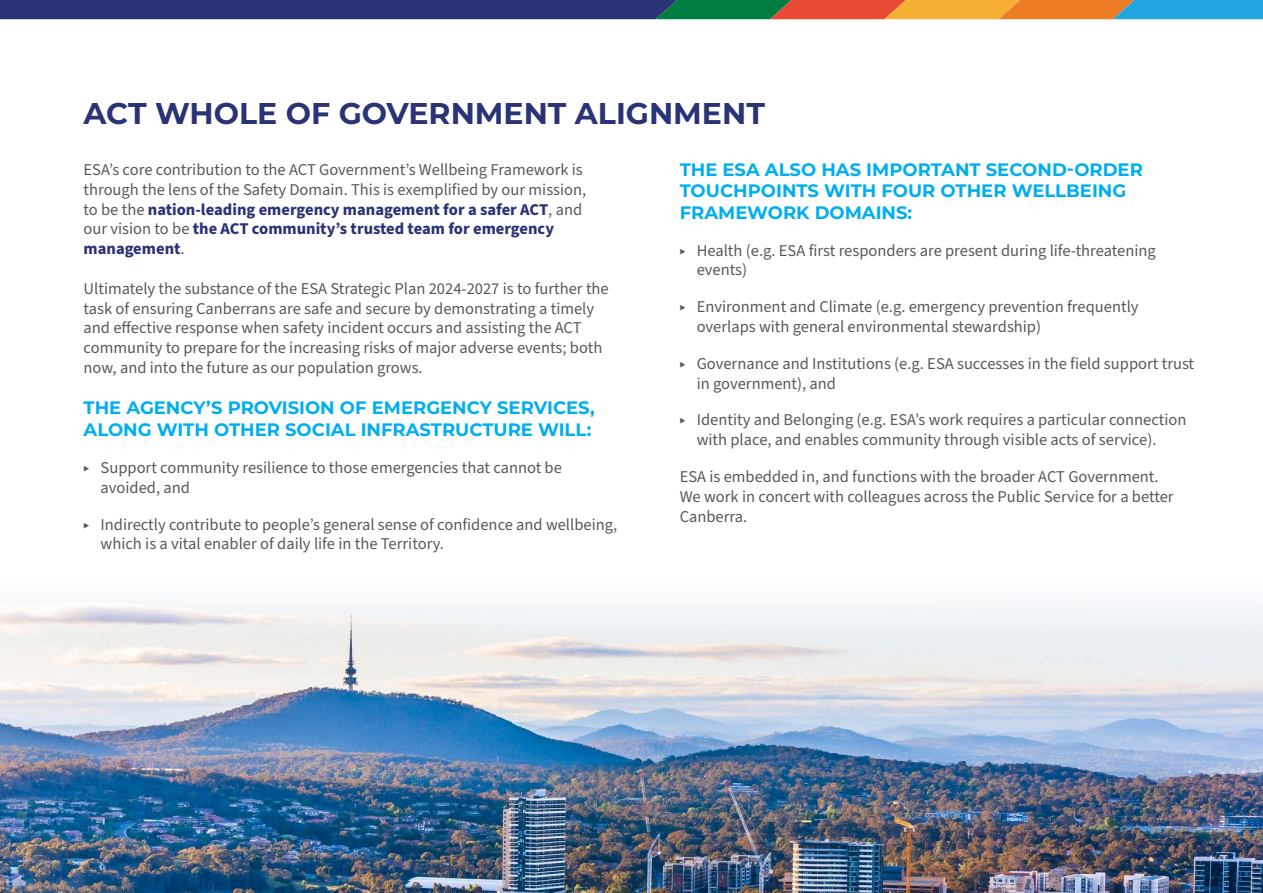
<style>
.page{position:relative;width:1263px;height:893px;background:#fff}
.page>*{position:absolute;margin:0;border:0;box-sizing:border-box;transform-origin:0 0}
.Section_Heading{font:700 30px "Montserrat";color:#293375}
.Subheading{font:700 18px/21.6px "Montserrat";color:#00aeef}
.t1{font:16.5px/19.8px "Source Sans Pro";color:#58595b}
.s1{font-weight:700;color:#293375}
.s2{font-weight:700}
</style>
<div class="page">
<svg style="left:0;top:0;width:1263px;height:19px;background:#595a68"></svg>
<img style="left:0;top:636px;width:1263px;height:257px">
<svg style="left:0;top:594px;width:1263px;height:42px;fill:#f1f4f6"></svg>
<p class="Section_Heading" style="left:84px;top:92px;width:683px">ACT WHOLE OF GOVERNMENT ALIGNMENT</p>
<p class="t1" style="left:84px;top:160px;width:504px">ESA’s core contribution to the ACT Government’s Wellbeing Framework is through the lens of the Safety Domain. This is exemplified by our mission, to be the <span class="s1">nation-leading emergency management for a safer ACT</span>, and our vision to be <span class="s1">the ACT community’s trusted team for emergency management</span>.</p>
<p class="t1" style="left:84px;top:279px;width:527px">Ultimately the substance of the ESA Strategic Plan 2024-2027 is to further the task of ensuring Canberrans are safe and secure by demonstrating a timely and effective response when safety incident occurs and assisting the ACT community to prepare for the increasing risks of major adverse events; both now, and into the future as our population grows.</p>
<p class="Subheading" style="left:84px;top:396px;width:513px">THE AGENCY’S PROVISION OF EMERGENCY SERVICES,<br>ALONG WITH OTHER SOCIAL INFRASTRUCTURE WILL:</p>
<p class="t1" style="left:101px;top:458px;width:463px;text-indent:-17px"><span class="s2">▸</span> Support community resilience to those emergencies that cannot be avoided, and</p>
<p class="t1" style="left:101px;top:515px;width:518px;text-indent:-17px"><span class="s2">▸</span> Indirectly contribute to people’s general sense of confidence and wellbeing, which is a vital enabler of daily life in the Territory.</p>
<p class="Subheading" style="left:680px;top:157px;width:465px">THE ESA ALSO HAS IMPORTANT SECOND-ORDER<br>TOUCHPOINTS WITH FOUR OTHER WELLBEING<br>FRAMEWORK DOMAINS:</p>
<p class="t1" style="left:697px;top:241px;width:461px;text-indent:-17px"><span class="s2">▸</span> Health (e.g. ESA first responders are present during life-threatening events)</p>
<p class="t1" style="left:697px;top:297px;width:443px;text-indent:-17px"><span class="s2">▸</span> Environment and Climate (e.g. emergency prevention frequently overlaps with general environmental stewardship)</p>
<p class="t1" style="left:697px;top:354px;width:499px;text-indent:-17px"><span class="s2">▸</span> Governance and Institutions (e.g. ESA successes in the field support trust in government), and</p>
<p class="t1" style="left:697px;top:411px;width:491px;text-indent:-17px"><span class="s2">▸</span> Identity and Belonging (e.g. ESA’s work requires a particular connection with place, and enables community through visible acts of service).</p>
<p class="t1" style="left:680px;top:467px;width:495px">ESA is embedded in, and functions with the broader ACT Government.<br>We work in concert with colleagues across the Public Service for a better<br>Canberra.</p>
</div>
